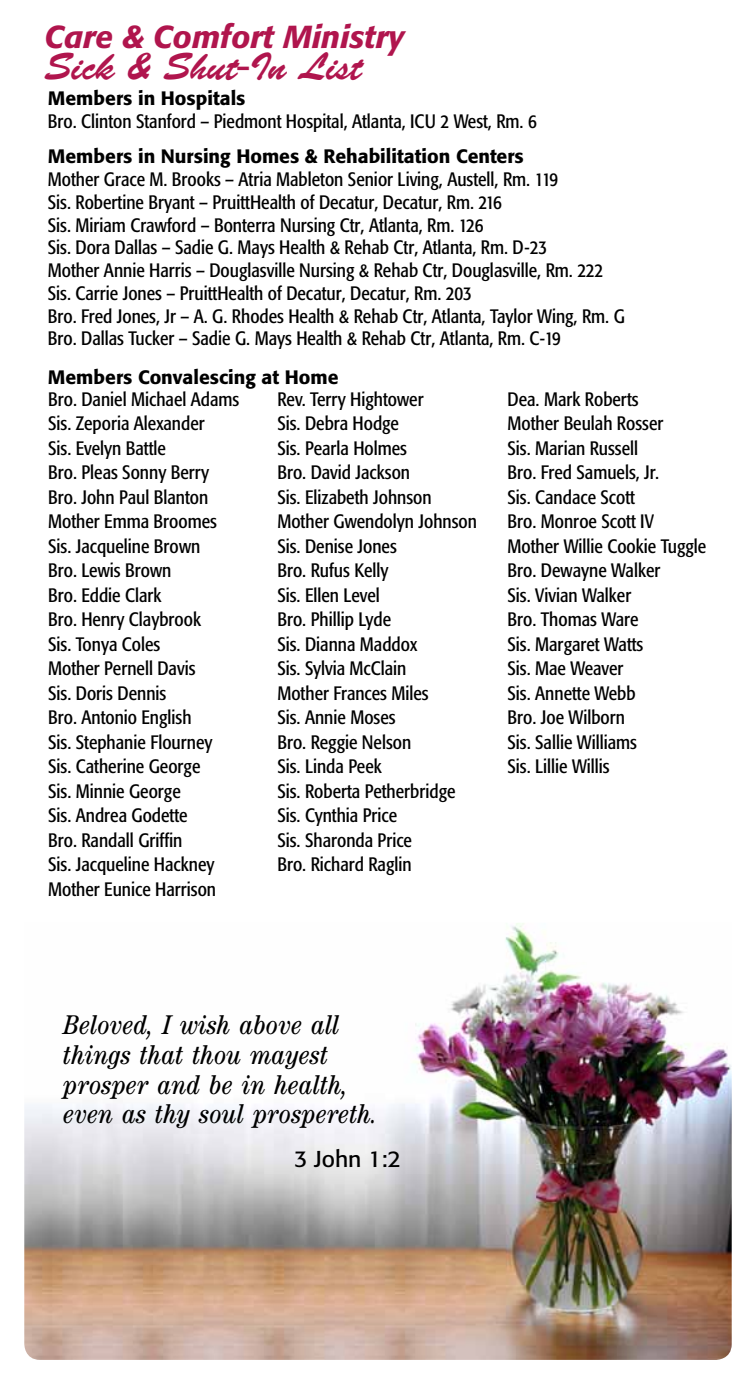
<style>
.page{position:relative;width:756px;height:1386px;background:#fff}
.page>*{position:absolute;margin:0;border:0;box-sizing:border-box;transform-origin:0 0}
.t1{font:38.5px "Brush Script";color:#b0154d}
.t2{font:italic 500 31.5px "Formata";color:#b0154d}
.t3{font:italic condensed 28px/29.8px "Century Itc T";color:#000}
.t4{font:22.75px "Formata";color:#000}
.t5{font:condensed 19.25px/24.5px "Formata";color:#000}
.t6{font:500 19.25px "Formata";color:#000}
</style>
<div class="page">
<img style="left:24px;top:923px;width:708px;height:437px">
<h2 class="t2" style="left:44px;top:17px;width:362px">Care &amp; Comfort Ministry</h2>
<h1 class="t1" style="left:44px;top:45px;width:320px">Sick &amp; Shut-In List</h1>
<p class="t6" style="left:48px;top:87px;width:199px">Members in Hospitals</p>
<p class="t5" style="left:48px;top:109px;width:491px">Bro. Clinton Stanford – Piedmont Hospital, Atlanta, ICU 2 West, Rm. 6</p>
<p class="t6" style="left:48px;top:145px;width:478px">Members in Nursing Homes &amp; Rehabilitation Centers</p>
<p class="t5" style="left:48px;top:168px;width:579px;line-height:22.8px">Mother Grace M. Brooks – Atria Mableton Senior Living, Austell, Rm. 119<br>Sis. Robertine Bryant – PruittHealth of Decatur, Decatur, Rm. 216<br>Sis. Miriam Crawford – Bonterra Nursing Ctr, Atlanta, Rm. 126<br>Sis. Dora Dallas – Sadie G. Mays Health &amp; Rehab Ctr, Atlanta, Rm. D-23<br>Mother Annie Harris – Douglasville Nursing &amp; Rehab Ctr, Douglasville, Rm. 222<br>Sis. Carrie Jones – PruittHealth of Decatur, Decatur, Rm. 203<br>Bro. Fred Jones, Jr – A. G. Rhodes Health &amp; Rehab Ctr, Atlanta, Taylor Wing, Rm. G Bro. Dallas Tucker – Sadie G. Mays Health &amp; Rehab Ctr, Atlanta, Rm. C-19</p>
<p class="t6" style="left:48px;top:365px;width:292px">Members Convalescing at Home</p>
<p class="t5" style="left:48px;top:387px;width:193px">Bro. Daniel Michael Adams<br>Sis. Zeporia Alexander<br>Sis. Evelyn Battle<br>Bro. Pleas Sonny Berry<br>Bro. John Paul Blanton<br>Mother Emma Broomes<br>Sis. Jacqueline Brown<br>Bro. Lewis Brown<br>Bro. Eddie Clark<br>Bro. Henry Claybrook<br>Sis. Tonya Coles<br>Mother Pernell Davis<br>Sis. Doris Dennis<br>Bro. Antonio English<br>Sis. Stephanie Flourney<br>Sis. Catherine George<br>Sis. Minnie George<br>Sis. Andrea Godette<br>Bro. Randall Griffin<br>Sis. Jacqueline Hackney<br>Mother Eunice Harrison</p>
<p class="t5" style="left:277px;top:387px;width:201px">Rev. Terry Hightower<br>Sis. Debra Hodge<br>Sis. Pearla Holmes<br>Bro. David Jackson<br>Sis. Elizabeth Johnson<br>Mother Gwendolyn Johnson<br>Sis. Denise Jones<br>Bro. Rufus Kelly<br>Sis. Ellen Level<br>Bro. Phillip Lyde<br>Sis. Dianna Maddox<br>Sis. Sylvia McClain<br>Mother Frances Miles<br>Sis. Annie Moses<br>Bro. Reggie Nelson<br>Sis. Linda Peek<br>Sis. Roberta Petherbridge<br>Sis. Cynthia Price<br>Sis. Sharonda Price<br>Bro. Richard Raglin</p>
<p class="t5" style="left:508px;top:387px;width:200px">Dea. Mark Roberts<br>Mother Beulah Rosser<br>Sis. Marian Russell<br>Bro. Fred Samuels, Jr.<br>Sis. Candace Scott<br>Bro. Monroe Scott IV<br>Mother Willie Cookie Tuggle<br>Bro. Dewayne Walker<br>Sis. Vivian Walker<br>Bro. Thomas Ware<br>Sis. Margaret Watts<br>Sis. Mae Weaver<br>Sis. Annette Webb<br>Bro. Joe Wilborn<br>Sis. Sallie Williams<br>Sis. Lillie Willis</p>
<h3 class="t3" style="left:63px;top:1010px;width:315px">Beloved, I wish above all things that thou mayest prosper and be in health, even as thy soul prospereth.</h3>
<p class="t4" style="left:294px;top:1145px;width:108px">3 John 1:2</p>
</div>
